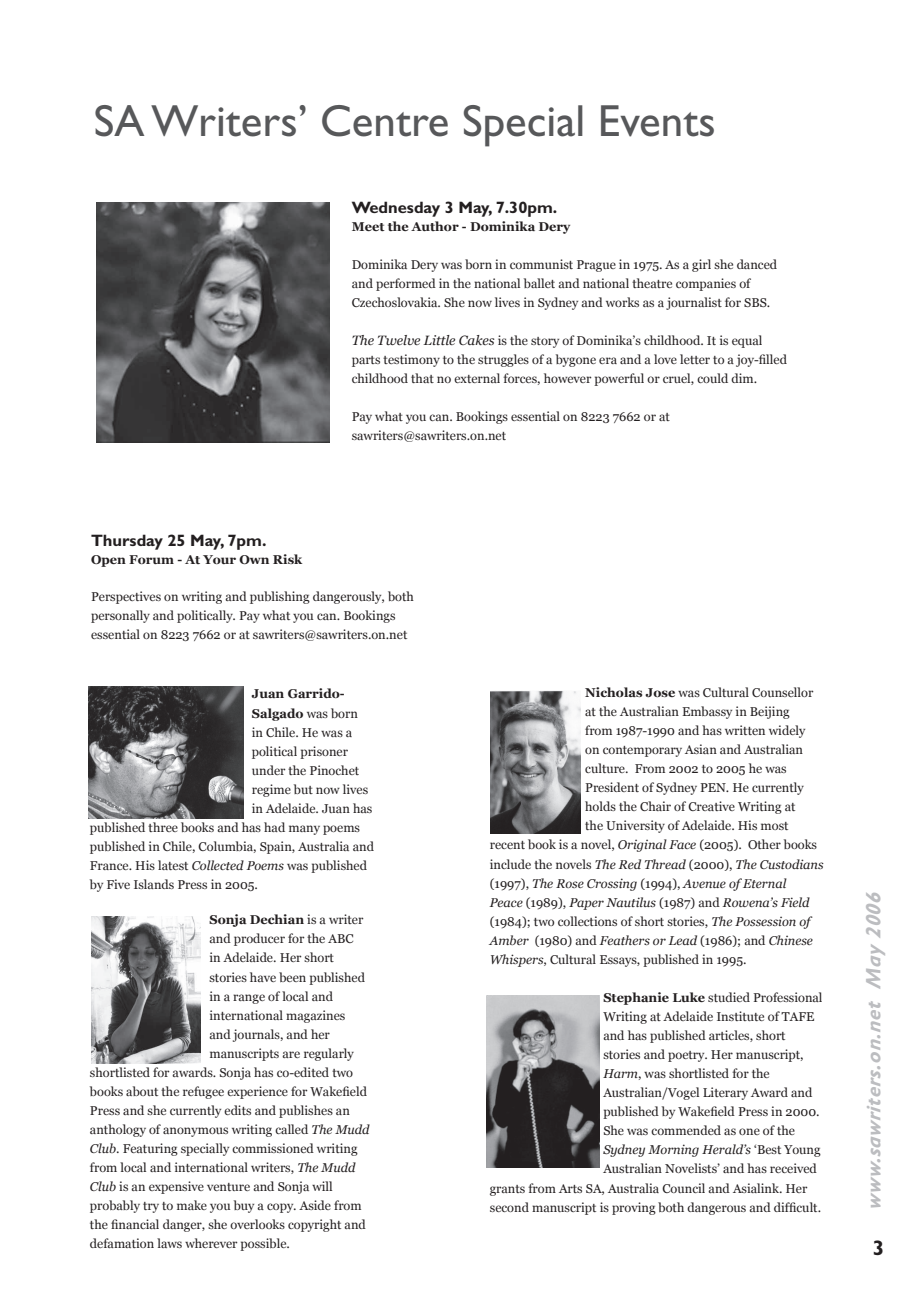
<style>
.page{position:relative;width:919px;height:1289px;background:#fff}
.page>*{position:absolute;margin:0;border:0;box-sizing:border-box;transform-origin:0 0}
.t1{font:45px "Gill Sans";color:#57585a}
.t2{font:italic 700 21px "Gill Sans";color:#bcbdc0}
.t3{font:700 21px "Gill Sans";color:#231f20}
.t4{font:700 16.5px "Gill Sans";color:#231f20}
.t5{font:12.75px/19px "Georgia";color:#231f20}
.t6{font:italic 12.75px "Georgia";color:#231f20}
.t7{font:700 12.75px "Georgia";color:#231f20}
.s1{font-style:italic;font-size:13.5px}
.s2{font-weight:400}
.s3{font-style:italic}
.s4{font-weight:700}
.s5{font-style:normal}
</style>
<div class="page">
<img style="left:96px;top:202px;width:233px;height:240px">
<img style="left:491px;top:690px;width:90px;height:143px">
<img style="left:487px;top:995px;width:112px;height:172px">
<img style="left:88px;top:686px;width:155px;height:132px">
<img style="left:91px;top:916px;width:110px;height:147px">
<h1 class="t1" style="left:94px;top:95px;width:623px">SA Writers’ Centre Special Events</h1>
<p class="t4" style="left:351px;top:197px;width:207px">Wednesday 3 May, 7.30pm.</p>
<p class="t7" style="left:351px;top:219px;width:220px">Meet the Author - Dominika Dery</p>
<p class="t5" style="left:351px;top:255px;width:427px">Dominika Dery was born in communist Prague in 1975. As a girl she danced and performed in the national ballet and national theatre companies of<br>Czechoslovakia. She now lives in Sydney and works as a journalist for SBS.</p>
<p class="t5" style="left:351px;top:331px;width:437px"><span class="s1">The Twelve Little Cakes</span> is the story of Dominika’s childhood. It is equal parts testimony to the struggles of a bygone era and a love letter to a joy-filled childhood that no external forces, however powerful or cruel, could dim.</p>
<p class="t5" style="left:351px;top:407px;width:319px">Pay what you can. Bookings essential on 8223 7662 or at sawriters@sawriters.on.net</p>
<p class="t4" style="left:91px;top:530px;width:177px">Thursday 25 May, 7pm.</p>
<p class="t7" style="left:91px;top:552px;width:213px">Open Forum - At Your Own Risk</p>
<p class="t5" style="left:91px;top:587px;width:324px">Perspectives on writing and publishing dangerously, both personally and politically. Pay what you can. Bookings essential on 8223 7662 or at sawriters@sawriters.on.net</p>
<p class="t7" style="left:252px;top:687px;width:94px">Juan Garrido-</p>
<p class="t7" style="left:252px;top:706px;width:108px">Salgado <span class="s2">was born</span></p>
<p class="t5" style="left:252px;top:722px;width:102px">in Chile. He was a</p>
<p class="t5" style="left:252px;top:741px;width:98px">political prisoner</p>
<p class="t5" style="left:252px;top:760px;width:109px">under the Pinochet</p>
<p class="t5" style="left:252px;top:779px;width:118px">regime but now lives</p>
<p class="t5" style="left:252px;top:798px;width:122px">in Adelaide. Juan has</p>
<p class="t5" style="left:90px;top:818px;width:271px">published three books and has had many poems</p>
<p class="t5" style="left:90px;top:837px;width:285px">published in Chile, Columbia, Spain, Australia and</p>
<p class="t5" style="left:90px;top:856px;width:278px">France. His latest <span class="s3">Collected Poems</span> was published</p>
<p class="t5" style="left:90px;top:875px;width:169px">by Five Islands Press in 2005.</p>
<p class="t7" style="left:209px;top:912px;width:155px">Sonja Dechian <span class="s2">is a writer</span></p>
<p class="t5" style="left:209px;top:929px;width:146px">and producer for the ABC</p>
<p class="t5" style="left:209px;top:948px;width:126px">in Adelaide. Her short</p>
<p class="t5" style="left:209px;top:967px;width:157px">stories have been published</p>
<p class="t5" style="left:209px;top:986px;width:125px">in a range of local and</p>
<p class="t5" style="left:209px;top:1005px;width:137px">international magazines</p>
<p class="t5" style="left:209px;top:1024px;width:122px">and journals, and her</p>
<p class="t5" style="left:209px;top:1043px;width:146px">manuscripts are regularly</p>
<p class="t5" style="left:90px;top:1062px;width:264px">shortlisted for awards. Sonja has co-edited two</p>
<p class="t5" style="left:90px;top:1081px;width:278px">books about the refugee experience for Wakefield</p>
<p class="t5" style="left:90px;top:1100px;width:261px">Press and she currently edits and publishes an</p>
<p class="t5" style="left:90px;top:1119px;width:281px">anthology of anonymous writing called <span class="s3">The Mudd</span></p>
<p class="t5" style="left:90px;top:1139px;width:269px"><span class="s3">Club</span>. Featuring specially commissioned writing</p>
<p class="t5" style="left:90px;top:1158px;width:267px">from local and international writers, <span class="s3">The Mudd</span></p>
<p class="t5" style="left:90px;top:1177px;width:244px"><span class="s3">Club</span> is an expensive venture and Sonja will</p>
<p class="t5" style="left:90px;top:1196px;width:273px">probably try to make you buy a copy. Aside from</p>
<p class="t5" style="left:90px;top:1215px;width:277px">the financial danger, she overlooks copyright and</p>
<p class="t5" style="left:90px;top:1234px;width:201px">defamation laws wherever possible.</p>
<p class="t5" style="left:585px;top:683px;width:229px"><span class="s4">Nicholas Jose</span> was Cultural Counsellor</p>
<p class="t5" style="left:585px;top:702px;width:206px">at the Australian Embassy in Beijing</p>
<p class="t5" style="left:585px;top:721px;width:222px">from 1987-1990 and has written widely</p>
<p class="t5" style="left:585px;top:740px;width:219px">on contemporary Asian and Australian</p>
<p class="t5" style="left:585px;top:759px;width:203px">culture. From 2002 to 2005 he was</p>
<p class="t5" style="left:585px;top:778px;width:220px">President of Sydney PEN. He currently</p>
<p class="t5" style="left:585px;top:797px;width:212px">holds the Chair of Creative Writing at</p>
<p class="t5" style="left:585px;top:816px;width:205px">the University of Adelaide. His most</p>
<p class="t5" style="left:490px;top:835px;width:329px">recent book is a novel, <span class="s3">Original Face</span> (2005). Other books</p>
<p class="t6" style="left:490px;top:856px;width:335px"><span class="s5">include the novels</span> The Red Thread <span class="s5">(2000),</span> The Custodians</p>
<p class="t6" style="left:490px;top:875px;width:298px"><span class="s5">(1997),</span> The Rose Crossing <span class="s5">(1994),</span> Avenue of Eternal</p>
<p class="t6" style="left:490px;top:895px;width:321px">Peace <span class="s5">(1989),</span> Paper Nautilus <span class="s5">(1987) and</span> Rowena’s Field</p>
<p class="t5" style="left:490px;top:911px;width:322px">(1984); two collections of short stories, <span class="s3">The Possession of</span></p>
<p class="t6" style="left:490px;top:933px;width:324px">Amber <span class="s5">(1980) and</span> Feathers or Lead <span class="s5">(1986); and</span> Chinese</p>
<p class="t5" style="left:490px;top:949px;width:258px"><span class="s3">Whispers</span>, Cultural Essays, published in 1995.</p>
<p class="t5" style="left:603px;top:987px;width:221px"><span class="s4">Stephanie Luke</span> studied Professional</p>
<p class="t5" style="left:603px;top:1007px;width:212px">Writing at Adelaide Institute of TAFE</p>
<p class="t5" style="left:603px;top:1026px;width:184px">and has published articles, short</p>
<p class="t5" style="left:603px;top:1045px;width:202px">stories and poetry. Her manuscript,</p>
<p class="t5" style="left:603px;top:1064px;width:168px"><span class="s3">Harm</span>, was shortlisted for the</p>
<p class="t5" style="left:603px;top:1083px;width:211px">Australian/Vogel Literary Award and</p>
<p class="t5" style="left:603px;top:1102px;width:218px">published by Wakefield Press in 2000.</p>
<p class="t5" style="left:603px;top:1121px;width:193px">She was commended as one of the</p>
<p class="t6" style="left:603px;top:1142px;width:219px">Sydney Morning Herald’s <span class="s5">‘Best Young</span></p>
<p class="t5" style="left:603px;top:1159px;width:215px">Australian Novelists’ and has received</p>
<p class="t5" style="left:490px;top:1178px;width:319px">grants from Arts SA, Australia Council and Asialink. Her</p>
<p class="t5" style="left:490px;top:1197px;width:333px">second manuscript is proving both dangerous and difficult.</p>
<h2 class="t2" style="left:861px;top:1209px;width:322px;rotate:-90deg">www.sawriters.on.net May 2006</h2>
<h2 class="t3" style="left:872px;top:1235px;width:13px">3</h2>
</div>
